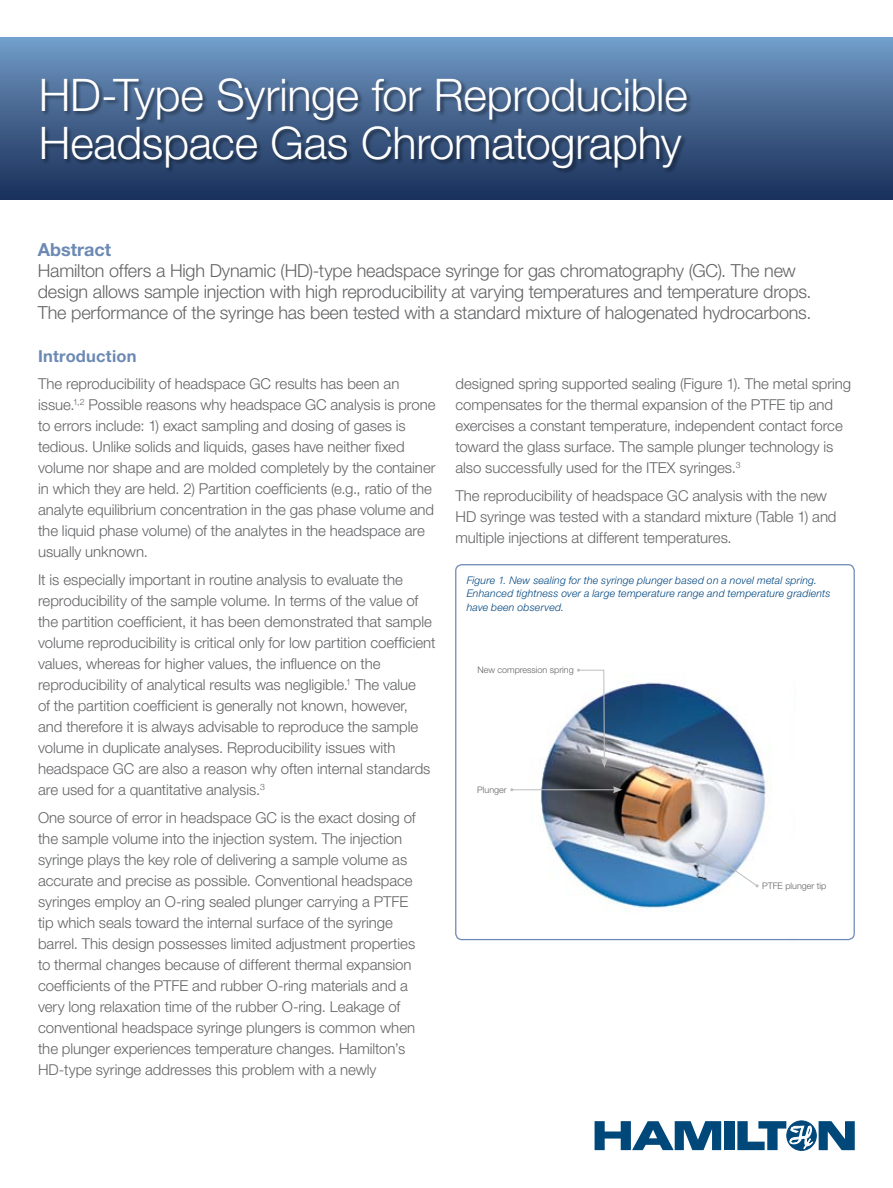
<style>
.page{position:relative;width:893px;height:1188px;background:#fff}
.page>*{position:absolute;margin:0;border:0;box-sizing:border-box;transform-origin:0 0}
.t1{font:300 45px/48px "Helvetica Neue LT Pro";letter-spacing:-.005em;color:#fff}
.Intro_Text{font:300 18px/21px "Helvetica Neue LT Pro";letter-spacing:-.01em;color:#636466}
.Intro_Text-2{font:700 18px "Helvetica Neue LT Pro";color:#6c89b4}
.Subhead{font:700 16.5px "Helvetica Neue LT Pro";letter-spacing:.01em;color:#6c89b4}
.Body_Copy{font:300 15px/21px "Helvetica Neue LT Pro";letter-spacing:-.005em;color:#636466}
.t2{font:italic 300 10.5px/13.5px "Helvetica Neue LT Pro";letter-spacing:.02em;color:#00467f}
.Callouts{font:300 9px "Helvetica Neue LT Pro";color:#636466}
</style>
<div class="page">
<img style="left:515px;top:681px;width:281px;height:260px">
<svg style="left:577px;top:669px;width:31px;height:99px"></svg>
<hr style="left:512px;top:789px;width:103px;height:1px;background:#bcbec0">
<svg style="left:613px;top:786px;width:9px;height:7px"></svg>
<svg style="left:694px;top:842px;width:65px;height:45px"></svg>
<div style="left:455px;top:564px;width:400px;height:376px;border:1px solid #6c89b4;border-radius:6px"></div>
<svg style="left:0;top:38px;width:893px;height:162px;background:#476893"></svg>
<div style="left:41px;top:78px;width:651px;height:96px;background:#000;opacity:.46"></div>
<div style="left:786px;top:1121px;width:31px;height:30px;border:1px solid #00477a;border-radius:50%"></div>
<div style="left:724px;top:1121px;width:10px;height:29px;background:#00477a"></div>
<svg style="left:737px;top:1121px;width:118px;height:29px"></svg>
<svg style="left:595px;top:1121px;width:126px;height:29px"></svg>
<h1 class="t1" style="left:39px;top:70px;width:650px">HD-Type Syringe for Reproducible<br>Headspace Gas Chromatography</h1>
<p class="Intro_Text-2" style="left:38px;top:238px;width:75px">Abstract</p>
<p class="Intro_Text" style="left:38px;top:260px;width:775px">Hamilton offers a High Dynamic (HD)-type headspace syringe for gas chromatography (GC). The new design allows sample injection with high reproducibility at varying temperatures and temperature drops.<br>The performance of the syringe has been tested with a standard mixture of halogenated hydrocarbons.</p>
<p class="Subhead" style="left:38px;top:345px;width:100px">Introduction</p>
<p class="Body_Copy" style="left:38px;top:373px;width:399px">The reproducibility of headspace GC results has been an issue.<sup>1,2</sup> Possible reasons why headspace GC analysis is prone to errors include: 1) exact sampling and dosing of gases is tedious. Unlike solids and liquids, gases have neither fixed volume nor shape and are molded completely by the container in which they are held. 2) Partition coefficients (e.g., ratio of the analyte equilibrium concentration in the gas phase volume and the liquid phase volume) of the analytes in the headspace are usually unknown.</p>
<p class="Body_Copy" style="left:38px;top:569px;width:399px">It is especially important in routine analysis to evaluate the reproducibility of the sample volume. In terms of the value of the partition coefficient, it has been demonstrated that sample volume reproducibility is critical only for low partition coefficient values, whereas for higher values, the influence on the reproducibility of analytical results was negligible.<sup>1</sup> The value<br>of the partition coefficient is generally not known, however, and therefore it is always advisable to reproduce the sample volume in duplicate analyses. Reproducibility issues with headspace GC are also a reason why often internal standards are used for a quantitative analysis.<sup>3</sup></p>
<p class="Body_Copy" style="left:38px;top:807px;width:379px">One source of error in headspace GC is the exact dosing of the sample volume into the injection system. The injection syringe plays the key role of delivering a sample volume as accurate and precise as possible. Conventional headspace syringes employ an O-ring sealed plunger carrying a PTFE tip which seals toward the internal surface of the syringe barrel. This design possesses limited adjustment properties to thermal changes because of different thermal expansion coefficients of the PTFE and rubber O-ring materials and a very long relaxation time of the rubber O-ring. Leakage of conventional headspace syringe plungers is common when the plunger experiences temperature changes. Hamilton’s HD-type syringe addresses this problem with a newly</p>
<p class="Body_Copy" style="left:455px;top:373px;width:397px">designed spring supported sealing (Figure 1). The metal spring compensates for the thermal expansion of the PTFE tip and exercises a constant temperature, independent contact force toward the glass surface. The sample plunger technology is also successfully used for the ITEX syringes.<sup>3</sup></p>
<p class="Body_Copy" style="left:455px;top:485px;width:383px">The reproducibility of headspace GC analysis with the new<br>HD syringe was tested with a standard mixture (Table 1) and multiple injections at different temperatures.</p>
<p class="t2" style="left:467px;top:573px;width:365px">Figure 1. New sealing for the syringe plunger based on a novel metal spring.<br>Enhanced tightness over a large temperature range and temperature gradients have been observed.</p>
<p class="Callouts" style="left:477px;top:664px;width:98px">New compression spring</p>
<p class="Callouts" style="left:477px;top:784px;width:31px">Plunger</p>
<p class="Callouts" style="left:762px;top:881px;width:66px">PTFE plunger tip</p>
</div>
